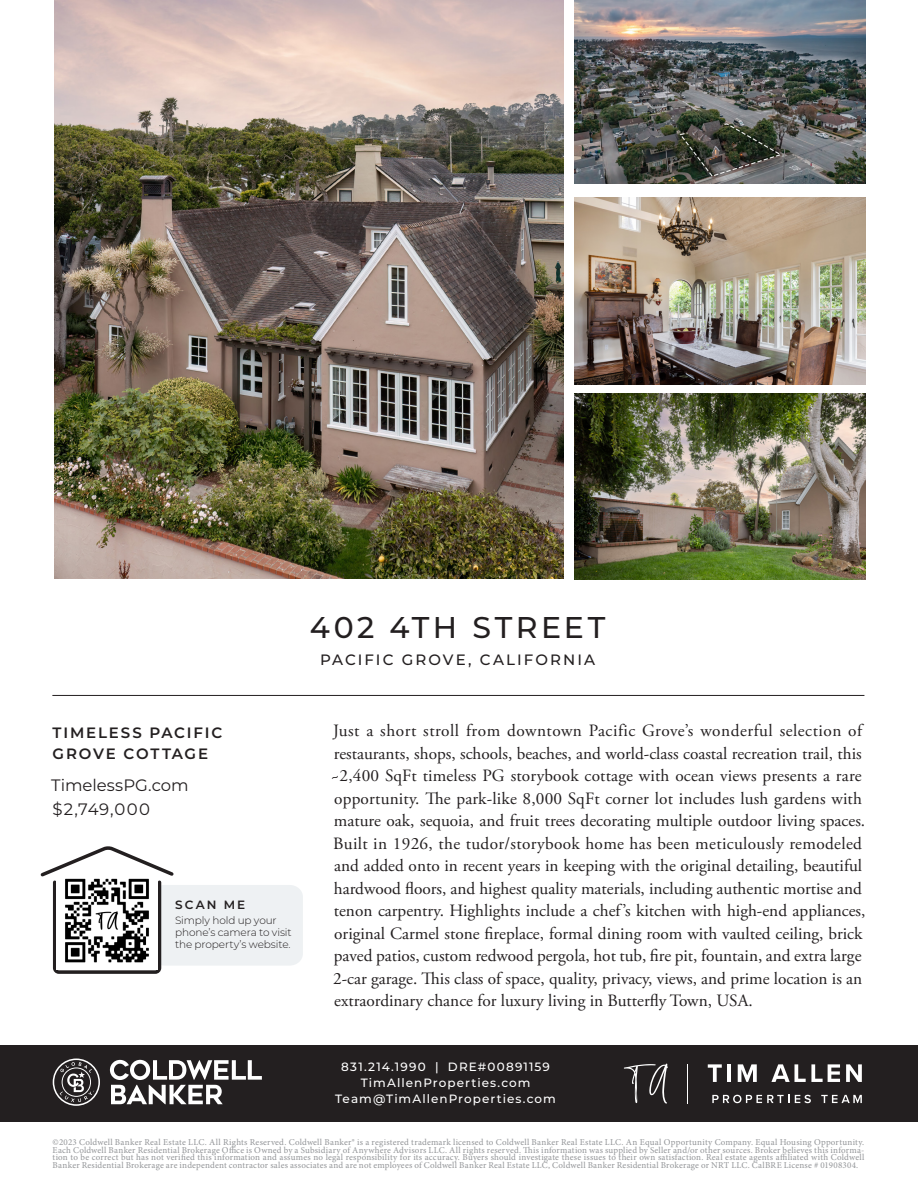
<style>
.page{position:relative;width:918px;height:1188px;background:#fff}
.page>*{position:absolute;margin:0;border:0;box-sizing:border-box;transform-origin:0 0}
.t1{font:500 30px "Montserrat";letter-spacing:.11em;color:#231f20}
.t2{font:17.25px/22.5px "Adobe Garamond Pro";color:#231f20}
.t3{font:16.5px "Montserrat";color:#231f20}
.t4{font:600 15px/21px "Montserrat";letter-spacing:.12em;color:#231f20}
.t5{font:500 15px "Montserrat";letter-spacing:.135em;color:#231f20}
.t6{font:500 12px "Montserrat";letter-spacing:.09em;color:#fff}
.t7{font:600 12px "Montserrat";letter-spacing:.175em;color:#231f20}
.t8{font:300 10.5px/12px "Montserrat";letter-spacing:-.01em;color:#231f20}
.t9{font:9px/7.5px "Minion Pro";letter-spacing:.02em;color:#939598;text-align:justify}
</style>
<div class="page">
<img style="left:575px;top:393px;width:291px;height:186px">
<img style="left:575px;top:0;width:291px;height:183px">
<div style="left:0;top:1046px;width:918px;height:76px;background:#231f20"></div>
<img style="left:54px;top:0;width:509px;height:579px">
<img style="left:575px;top:198px;width:291px;height:186px">
<hr style="left:688px;top:1064px;width:1px;height:39px;background:#fff">
<svg style="left:708px;top:1064px;width:14px;height:18px"></svg>
<hr style="left:727px;top:1064px;width:4px;height:18px;background:#fff">
<svg style="left:738px;top:1064px;width:19px;height:18px"></svg>
<svg style="left:771px;top:1064px;width:69px;height:18px"></svg>
<svg style="left:846px;top:1064px;width:16px;height:18px"></svg>
<svg style="left:624px;top:1064px;width:44px;height:39px"></svg>
<svg style="left:712px;top:1095px;width:77px;height:8px"></svg>
<svg style="left:795px;top:1095px;width:16px;height:8px"></svg>
<svg style="left:821px;top:1095px;width:41px;height:8px"></svg>
<svg style="left:110px;top:1060px;width:152px;height:44px"></svg>
<svg style="left:53px;top:1059px;width:47px;height:47px"></svg>
<hr style="left:52px;top:695px;width:812px;height:1px;background:#231f20">
<svg style="left:40px;top:846px;width:263px;height:128px"></svg>
<img style="left:57px;top:872px;width:101px;height:97px">
<p class="t1" style="left:310px;top:606px;width:297px">402 4TH STREET</p>
<p class="t5" style="left:320px;top:649px;width:277px">PACIFIC GROVE, CALIFORNIA</p>
<p class="t4" style="left:53px;top:721px;width:171px">TIMELESS PACIFIC<br>GROVE COTTAGE</p>
<p class="t3" style="left:51px;top:774px;width:139px">TimelessPG.com</p>
<p class="t3" style="left:53px;top:798px;width:99px">$2,749,000</p>
<p class="t7" style="left:175px;top:896px;width:72px">SCAN ME</p>
<p class="t8" style="left:175px;top:914px;width:118px">Simply hold up your phone’s camera to visit the property’s website.</p>
<p class="t2" style="left:331px;top:720px;width:536px">Just a short stroll from downtown Pacific Grove’s wonderful selection of restaurants, shops, schools, beaches, and world-class coastal recreation trail, this ~2,400 SqFt timeless PG storybook cottage with ocean views presents a rare opportunity. The park-like 8,000 SqFt corner lot includes lush gardens with mature oak, sequoia, and fruit trees decorating multiple outdoor living spaces.<br>Built in 1926, the tudor/storybook home has been meticulously remodeled and added onto in recent years in keeping with the original detailing, beautiful hardwood floors, and highest quality materials, including authentic mortise and tenon carpentry. Highlights include a chef’s kitchen with high-end appliances, original Carmel stone fireplace, formal dining room with vaulted ceiling, brick paved patios, custom redwood pergola, hot tub, fire pit, fountain, and extra large 2-car garage. This class of space, quality, privacy, views, and prime location is an extraordinary chance for luxury living in Butterfly Town, USA.</p>
<p class="t6" style="left:341px;top:1058px;width:210px">831.214.1990 | DRE#00891159</p>
<p class="t6" style="left:361px;top:1074px;width:171px">TimAllenProperties.com</p>
<p class="t6" style="left:335px;top:1090px;width:222px">Team@TimAllenProperties.com</p>
<p class="t9" style="left:53px;top:1138px;width:813px">©2023 Coldwell Banker Real Estate LLC. All Rights Reserved. Coldwell Banker® is a registered trademark licensed to Coldwell Banker Real Estate LLC. An Equal Opportunity Company. Equal Housing Opportunity.<br>Each Coldwell Banker Residential Brokerage Office is Owned by a Subsidiary of Anywhere Advisors LLC. All rights reserved. This information was supplied by Seller and/or other sources. Broker believes this informa&shy;tion to be correct but has not verified this information and assumes no legal responsibility for its accuracy. Buyers should investigate these issues to their own satisfaction. Real estate agents affiliated with Coldwell Banker Residential Brokerage are independent contractor sales associates and are not employees of Coldwell Banker Real Estate LLC, Coldwell Banker Residential Brokerage or NRT LLC. CalBRE License # 01908304.</p>
</div>
